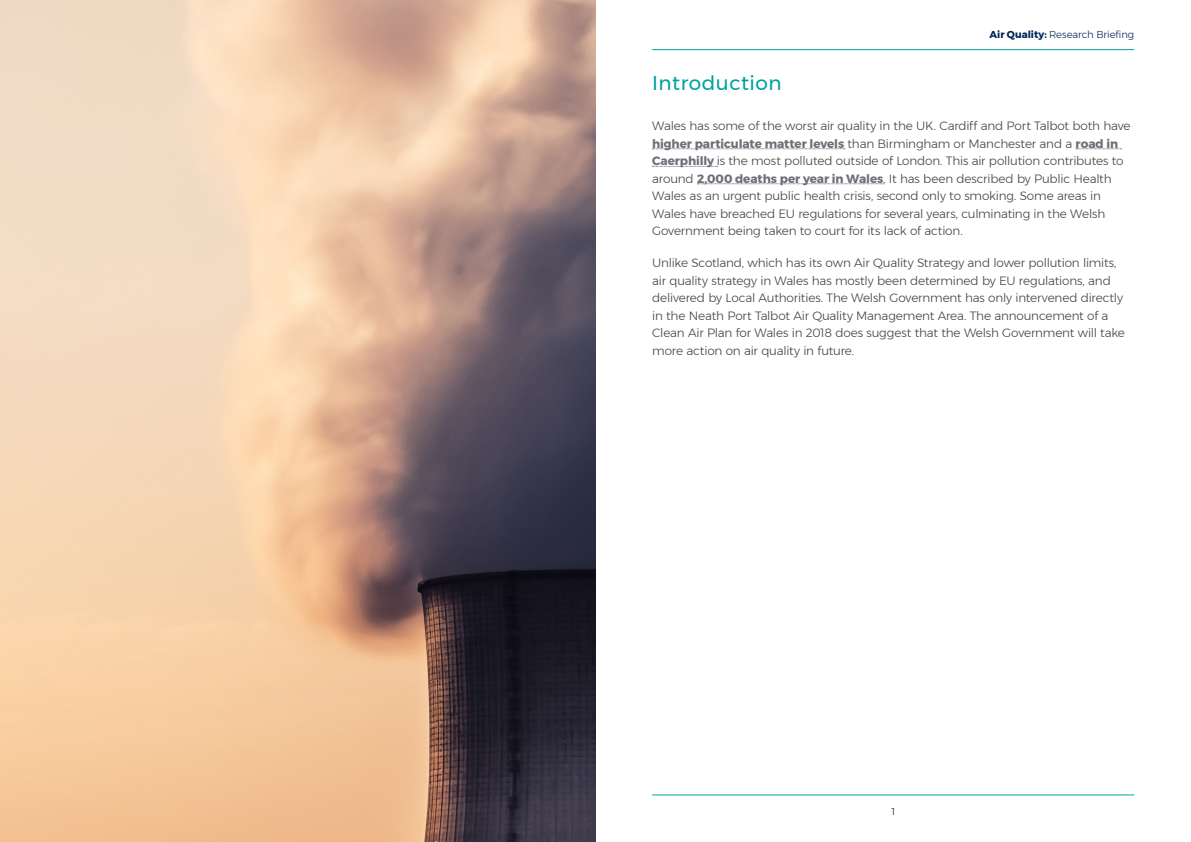
<style>
.page{position:relative;width:1191px;height:842px;background:#fff}
.page>*{position:absolute;margin:0;border:0;box-sizing:border-box;transform-origin:0 0}
.t1{font:20px "Montserrat";letter-spacing:.025em;color:#00a1a2}
.t2{font:300 12px/17.5px "Montserrat";letter-spacing:-.015em;color:#414042}
.t3{font:300 10px "Montserrat";letter-spacing:-.005em;color:#002659}
.s1{font-weight:700}
.s2{font-weight:700;color:#6c7077}
</style>
<div class="page">
<hr style="left:652px;top:795px;width:482px;height:1px;background:#00a1a2">
<hr style="left:652px;top:49px;width:482px;height:1px;background:#00a1a2">
<svg style="left:652px;top:149px;width:193px;height:1px"></svg>
<svg style="left:1076px;top:149px;width:45px;height:1px"></svg>
<svg style="left:652px;top:166px;width:65px;height:1px"></svg>
<svg style="left:697px;top:184px;width:187px;height:1px"></svg>
<img style="left:0;top:0;width:595px;height:842px">
<p class="t3" style="left:989px;top:27px;width:146px"><span class="s1">Air Quality:</span> Research Briefing</p>
<h1 class="t1" style="left:652px;top:68px;width:131px">Introduction</h1>
<p class="t2" style="left:652px;top:117px;width:480px">Wales has some of the worst air quality in the UK. Cardiff and Port Talbot both have <span class="s2">higher particulate matter levels</span> than Birmingham or Manchester and a <span class="s2">road in Caerphilly</span> is the most polluted outside of London. This air pollution contributes to around <span class="s2">2,000 deaths per year in Wales</span>. It has been described by Public Health Wales as an urgent public health crisis, second only to smoking. Some areas in Wales have breached EU regulations for several years, culminating in the Welsh Government being taken to court for its lack of action.</p>
<p class="t2" style="left:652px;top:254px;width:474px">Unlike Scotland, which has its own Air Quality Strategy and lower pollution limits, air quality strategy in Wales has mostly been determined by EU regulations, and delivered by Local Authorities. The Welsh Government has only intervened directly in the Neath Port Talbot Air Quality Management Area. The announcement of a Clean Air Plan for Wales in 2018 does suggest that the Welsh Government will take more action on air quality in future.</p>
<p class="t3" style="left:891px;top:804px;width:5px">1</p>
</div>
